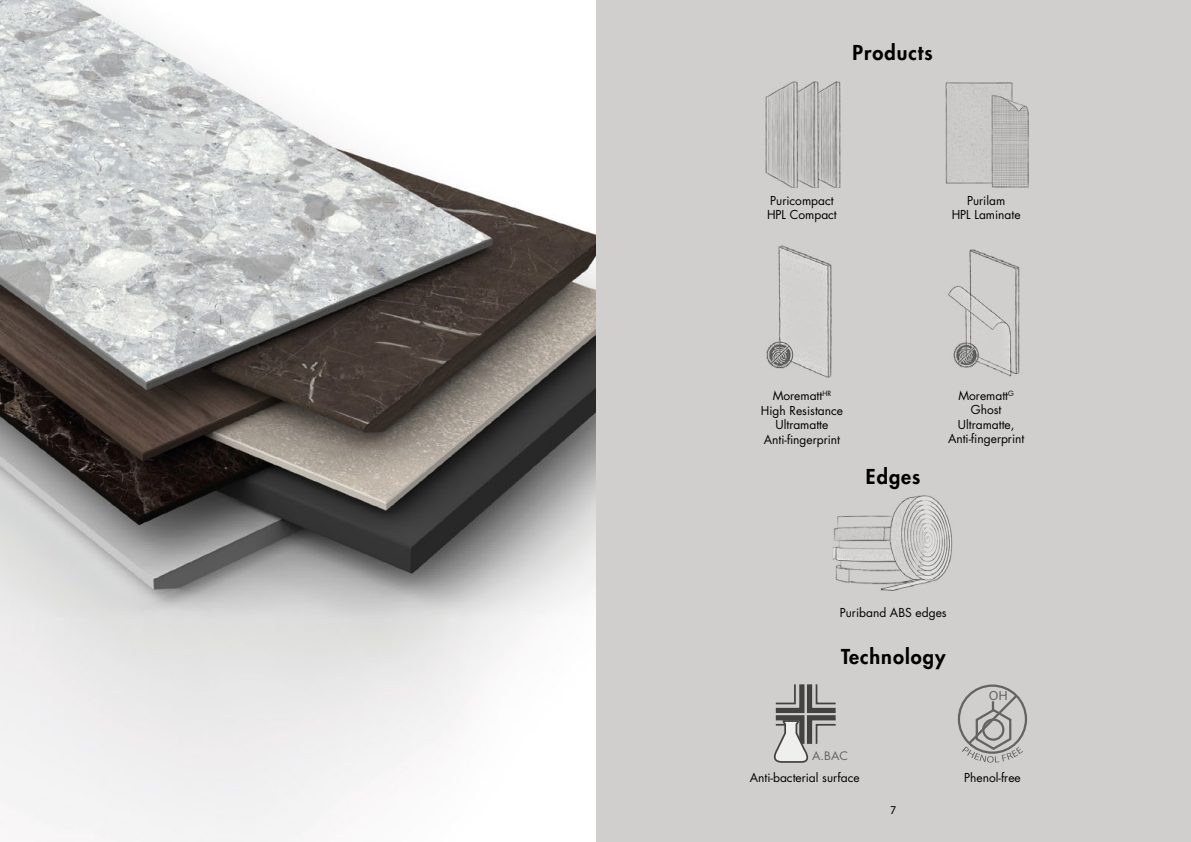
<style>
.page{position:relative;width:1191px;height:842px;background:#fff}
.page>*{position:absolute;margin:0;border:0;box-sizing:border-box;transform-origin:0 0}
.t1{font:800 20px "Futura Std";letter-spacing:.05em;color:#000}
.t2{font:12.9px "Acumin Variable Concept";color:#000}
.t3{font:12px/14.4px "Futura Std";color:#000;text-align:center}
.t4{font:12px "Myriad Pro";color:#000}
.t5{font:11.4px "Futura Std";color:#616160;scale:1.05 1}
</style>
<div class="page">
<div style="left:595px;top:0;width:596px;height:842px;background:#d0cfcd"></div>
<img style="left:765px;top:81px;width:76px;height:107px">
<img style="left:945px;top:82px;width:84px;height:106px">
<img style="left:948px;top:250px;width:72px;height:126px">
<img style="left:766px;top:245px;width:66px;height:132px">
<img style="left:833px;top:495px;width:120px;height:96px">
<svg style="left:773px;top:684px;width:63px;height:79px"></svg>
<div style="left:957px;top:684px;width:70px;height:70px;border:2px solid #000;border-radius:50%"></div>
<svg style="left:961px;top:693px;width:62px;height:70px"></svg>
<img style="left:0;top:0;width:595px;height:842px">
<h1 class="t1" style="left:852px;top:40px;width:81px">Products</h1>
<p class="t3" style="left:767px;top:193px;width:71px;text-align:left">Puricompact<br>HPL Compact</p>
<p class="t3" style="left:951px;top:193px;width:70px">Purilam<br>HPL Laminate</p>
<p class="t3" style="left:761px;top:389px;width:84px">Morematt<sup>HR<br></sup>High Resistance<br>Ultramatte<br>Anti-fingerprint</p>
<h1 class="t1" style="left:866px;top:464px;width:56px">Edges</h1>
<p class="t3" style="left:948px;top:388px;width:78px">Morematt<sup>G<br></sup>Ghost<br>Ultramatte,<br>Anti-fingerprint</p>
<p class="t3" style="left:839px;top:606px;width:108px">Puriband ABS edges</p>
<h1 class="t1" style="left:841px;top:644px;width:106px">Technology</h1>
<p class="t5" style="left:812px;top:748px;width:36px">A.BAC</p>
<p class="t2" style="left:989px;top:687px;width:21px">OH</p>
<p class="t3" style="left:750px;top:770px;width:111px">Anti-bacterial surface</p>
<p class="t3" style="left:964px;top:770px;width:58px">Phenol-free</p>
<p class="t4" style="left:890px;top:803px;width:8px">7</p>
</div>
